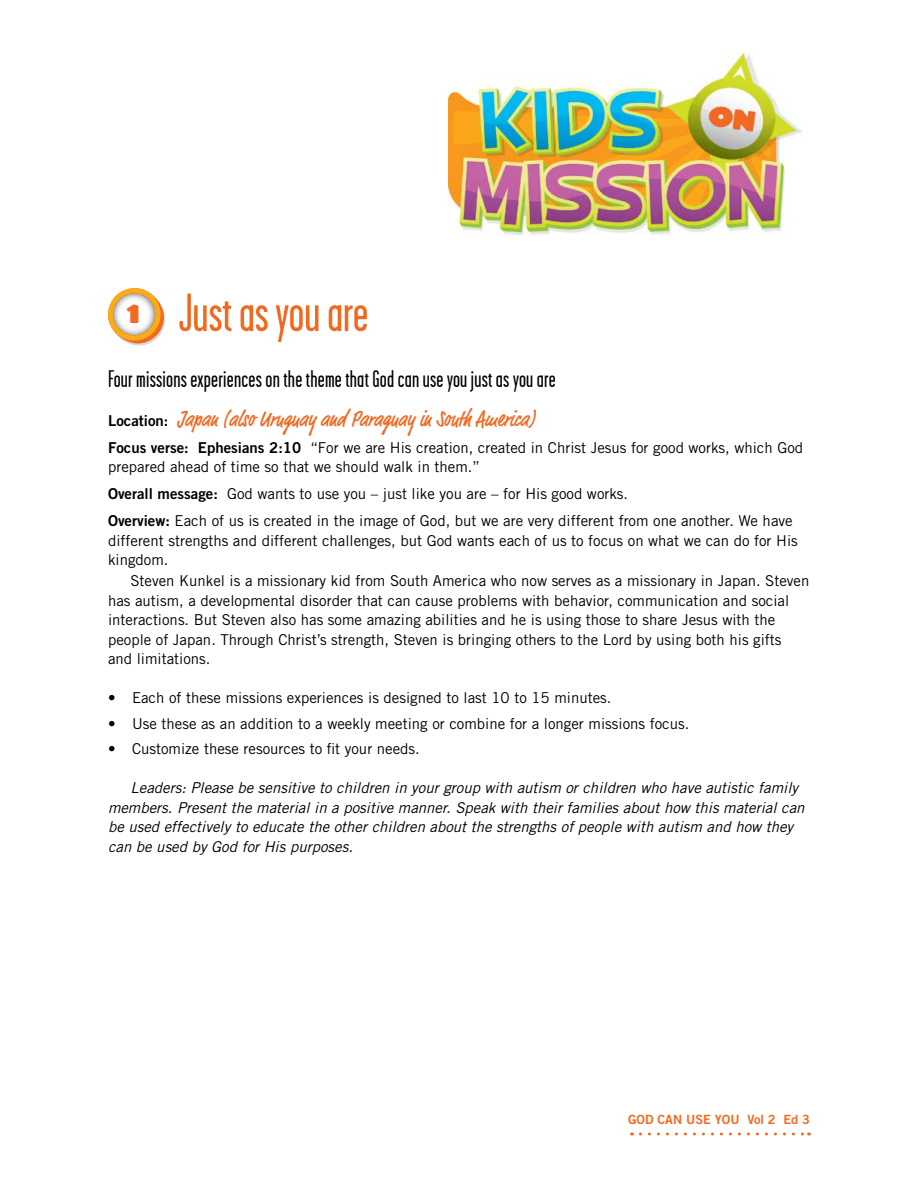
<style>
.page{position:relative;width:918px;height:1188px;background:#fff}
.page>*{position:absolute;margin:0;border:0;box-sizing:border-box;transform-origin:0 0}
.t1{font:54px "Garage Gothic";color:#f26921}
.t2{font:26.4px "El Grande";color:#f26921}
.t3{font:24px "Garage Gothic";letter-spacing:.01em;color:#000}
.t4{font:500 condensed 22.5px "Market";color:#f26921}
.t5{font:15px/19.5px "Trade Gothic LT Std";color:#000}
.t6{font:italic 15px/19.5px "Trade Gothic LT Std";color:#000}
.t7{font:12.75px "Trade Gothic LT Std Bd 2";color:#f26921}
.s1{font-family:"Trade Gothic LT Std Bd 2";font-weight:400;font-stretch:normal;font-size:15px;color:#000}
.s2{font-family:"Trade Gothic LT Std Bd 2"}
</style>
<div class="page">
<svg style="left:640px;top:1132px;width:169px;height:4px"></svg>
<img style="left:449px;top:54px;width:352px;height:181px">
<svg style="left:109px;top:290px;width:56px;height:56px"></svg>
<svg style="left:108px;top:288px;width:56px;height:55px"></svg>
<div style="left:108px;top:288px;width:53px;height:53px;background:#fbaa19;border-radius:50%"></div>
<div style="left:100px;top:293px;width:68px;height:43px;background:#000;opacity:.75"></div>
<h1 class="t1" style="left:179px;top:285px;width:191px">Just as you are</h1>
<h3 class="t3" style="left:108px;top:366px;width:449px">Four missions experiences on the theme that God can use you just as you are</h3>
<h3 class="t4" style="left:108px;top:405px;width:428px"><span class="s1">Location:</span> Japan (also Uruguay and Paraguay in South America)</h3>
<p class="t5" style="left:108px;top:437px;width:697px"><span class="s2">Focus verse: Ephesians 2:10</span> “For we are His creation, created in Christ Jesus for good works, which God prepared ahead of time so that we should walk in them.”</p>
<p class="t5" style="left:108px;top:480px;width:686px;line-height:27px"><span class="s2">Overall message:</span> God wants to use you – just like you are – for His good works.<br><span class="s2">Overview:</span> Each of us is created in the image of God, but we are very different from one another. We have</p>
<p class="t5" style="left:108px;top:530px;width:691px">different strengths and different challenges, but God wants each of us to focus on what we can do for His kingdom.</p>
<p class="t5" style="left:108px;top:571px;width:703px;text-indent:22px">Steven Kunkel is a missionary kid from South America who now serves as a missionary in Japan. Steven has autism, a developmental disorder that can cause problems with behavior, communication and social interactions. But Steven also has some amazing abilities and he is using those to share Jesus with the people of Japan. Through Christ’s strength, Steven is bringing others to the Lord by using both his gifts and limitations.</p>
<p class="t5" style="left:108px;top:688px;width:505px">• Each of these missions experiences is designed to last 10 to 15 minutes.</p>
<p class="t5" style="left:108px;top:713px;width:583px">• Use these as an addition to a weekly meeting or combine for a longer missions focus.</p>
<p class="t5" style="left:108px;top:739px;width:313px">• Customize these resources to fit your needs.</p>
<p class="t6" style="left:108px;top:778px;width:698px;text-indent:22px">Leaders: Please be sensitive to children in your group with autism or children who have autistic family members. Present the material in a positive manner. Speak with their families about how this material can be used effectively to educate the other children about the strengths of people with autism and how they can be used by God for His purposes.</p>
<h2 class="t2" style="left:127px;top:297px;width:15px">1</h2>
<p class="t7" style="left:628px;top:1112px;width:183px">GOD CAN USE YOU Vol 2 Ed 3</p>
</div>
